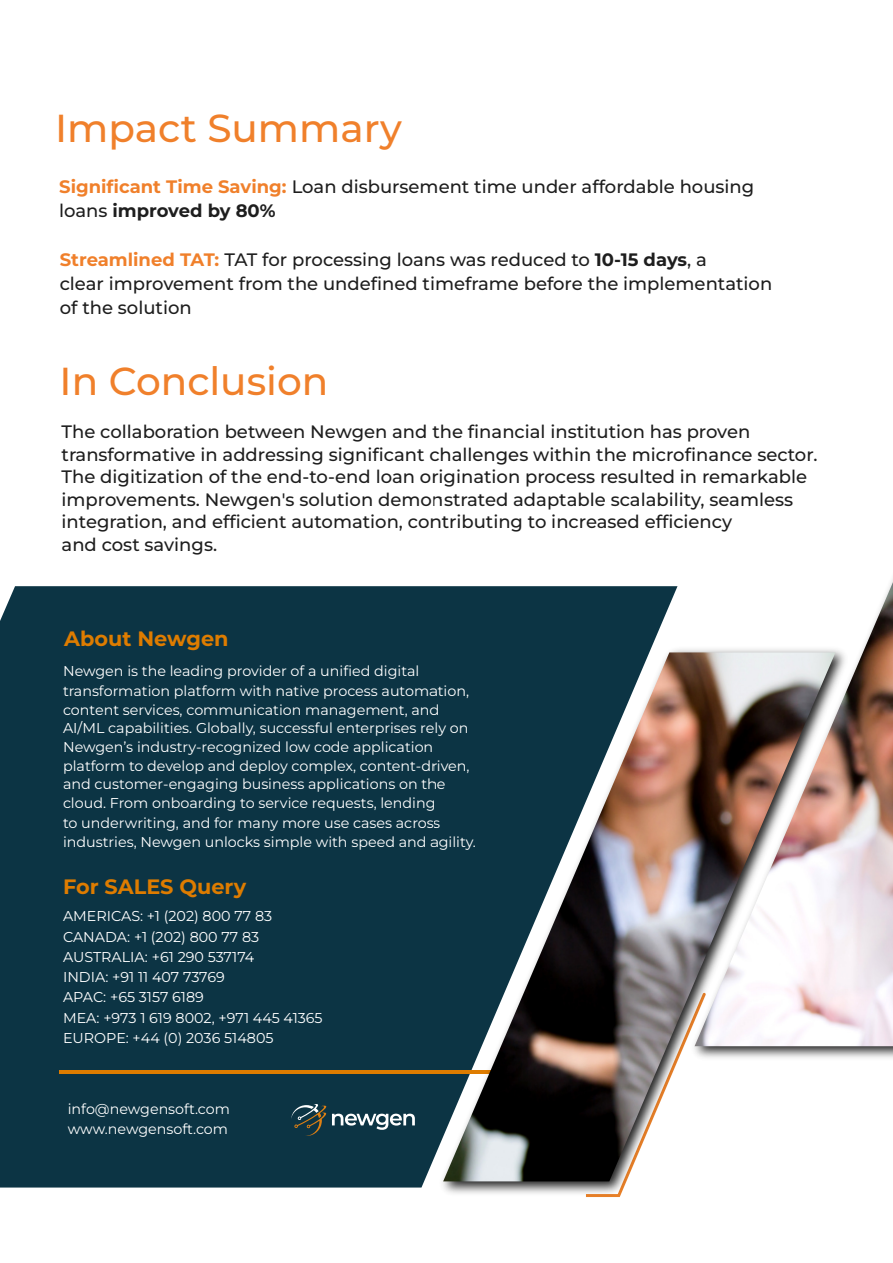
<style>
.page{position:relative;width:893px;height:1263px;background:#fff}
.page>*{position:absolute;margin:0;border:0;box-sizing:border-box;transform-origin:0 0}
.t1{font:500 39px "Montserrat";color:#f0802b}
.t2{font:700 20.85px "Montserrat";color:#de7c00}
.t3{font:500 18px/22.5px "Montserrat";color:#1e1e1e}
.t4{font:14.25px/20.2px "Montserrat";color:#fff}
.s1{font-weight:700;color:#f0802b}
.s2{font-weight:700}
</style>
<div class="page">
<div style="left:0;top:586px;width:434px;height:601px;background:#0c3444"></div>
<hr style="left:60px;top:1070px;width:500px;height:3px;background:#de7c00">
<svg style="left:291px;top:1104px;width:124px;height:32px"></svg>
<img style="left:434px;top:579px;width:459px;height:618px">
<img style="left:443px;top:582px;width:450px;height:599px">
<h1 class="t1" style="left:55px;top:103px;width:348px">Impact Summary</h1>
<p class="t3" style="left:59px;top:174px;width:697px;line-height:24px"><span class="s1">Significant Time Saving:</span> Loan disbursement time under affordable housing loans <span class="s2">improved by 80%</span></p>
<p class="t3" style="left:60px;top:247px;width:714px;line-height:24px"><span class="s1">Streamlined TAT:</span> TAT for processing loans was reduced to <span class="s2">10-15 days</span>, a<br>clear improvement from the undefined timeframe before the implementation of the solution</p>
<h1 class="t1" style="left:60px;top:355px;width:270px">In Conclusion</h1>
<p class="t3" style="left:62px;top:420px;width:757px">The collaboration between Newgen and the financial institution has proven transformative in addressing significant challenges within the microfinance sector.<br>The digitization of the end-to-end loan origination process resulted in remarkable improvements. Newgen's solution demonstrated adaptable scalability, seamless integration, and efficient automation, contributing to increased efficiency<br>and cost savings.</p>
<h2 class="t2" style="left:64px;top:624px;width:166px">About Newgen</h2>
<p class="t4" style="left:63px;top:660px;width:407px">Newgen is the leading provider of a unified digital transformation platform with native process automation,</p>
<p class="t4" style="left:63px;top:700px;width:408px;line-height:18.6px">content services, communication management, and AI/ML capabilities. Globally, successful enterprises rely on Newgen’s industry-recognized low code application platform to develop and deploy complex, content-driven, and customer-engaging business applications on the cloud. From onboarding to service requests, lending</p>
<p class="t4" style="left:63px;top:813px;width:414px;line-height:18.6px">to underwriting, and for many more use cases across industries, Newgen unlocks simple with speed and agility.</p>
<h2 class="t2" style="left:63px;top:872px;width:185px">For SALES Query</h2>
<p class="t4" style="left:63px;top:906px;width:261px">AMERICAS: +1 (202) 800 77 83<br>CANADA: +1 (202) 800 77 83<br>AUSTRALIA: +61 290 537174<br>INDIA: +91 11 407 73769<br>APAC: +65 3157 6189<br>MEA: +973 1 619 8002, +971 445 41365<br>EUROPE: +44 (0) 2036 514805</p>
<p class="t4" style="left:68px;top:1098px;width:164px">info@newgensoft.com www.newgensoft.com</p>
</div>
